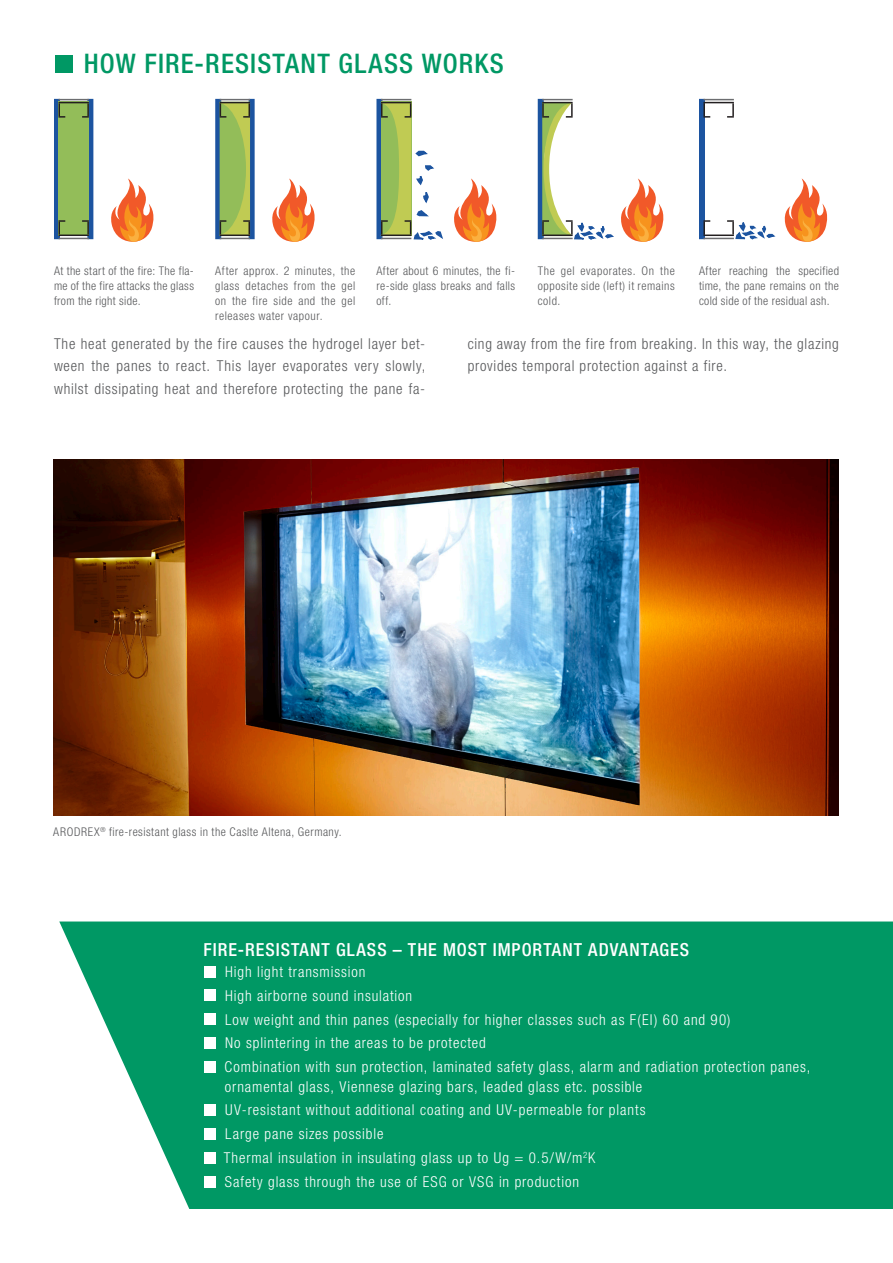
<style>
.page{position:relative;width:893px;height:1263px;background:#fff}
.page>*{position:absolute;margin:0;border:0;box-sizing:border-box;transform-origin:0 0}
.t1{font:500 condensed 27px "Helvetica Neue LT Std";letter-spacing:.045em;color:#009864}
.t2{font:500 condensed 18px "Helvetica Neue LT Std";letter-spacing:.055em;color:#fff}
.t3{font:300 condensed 15px/19.5px "Helvetica Neue LT Std";letter-spacing:.06em;color:#fff}
.t4{font:300 condensed 15px/22.5px "Helvetica Neue LT Std";letter-spacing:.05em;color:#57585a;text-align:justify}
.t5{font:300 condensed 12px/15px "Helvetica Neue LT Std";letter-spacing:.035em;color:#57585a;text-align:justify}
</style>
<div class="page">
<img style="left:53px;top:460px;width:785px;height:356px">
<svg style="left:215px;top:99px;width:6px;height:140px"></svg>
<div style="left:249px;top:99px;width:6px;height:140px;background:#1c54a0"></div>
<div style="left:54px;top:99px;width:6px;height:140px;background:#1c54a0"></div>
<div style="left:87px;top:99px;width:6px;height:140px;background:#1c54a0"></div>
<div style="left:58px;top:102px;width:31px;height:134px;background:#93bd59"></div>
<hr style="left:58px;top:235px;width:31px;height:1px;background:#231f20">
<svg style="left:58px;top:220px;width:7px;height:15px"></svg>
<svg style="left:82px;top:220px;width:7px;height:15px"></svg>
<hr style="left:58px;top:102px;width:31px;height:1px;background:#231f20">
<svg style="left:58px;top:103px;width:7px;height:15px"></svg>
<svg style="left:82px;top:103px;width:7px;height:15px"></svg>
<hr style="left:58px;top:99px;width:31px;height:1px;background:#6c6d70">
<hr style="left:58px;top:238px;width:31px;height:1px;background:#6c6d70">
<svg style="left:220px;top:102px;width:30px;height:134px;background:#9bb954"></svg>
<hr style="left:220px;top:99px;width:30px;height:1px;background:#6c6d70">
<hr style="left:220px;top:238px;width:30px;height:1px;background:#6c6d70">
<div style="left:538px;top:99px;width:6px;height:140px;background:#1c54a0"></div>
<hr style="left:542px;top:99px;width:31px;height:1px;background:#6c6d70">
<div style="left:699px;top:99px;width:6px;height:140px;background:#1c54a0"></div>
<hr style="left:703px;top:235px;width:31px;height:1px;background:#231f20">
<svg style="left:703px;top:220px;width:7px;height:15px"></svg>
<hr style="left:703px;top:102px;width:31px;height:1px;background:#231f20">
<svg style="left:703px;top:103px;width:7px;height:15px"></svg>
<svg style="left:727px;top:103px;width:7px;height:15px"></svg>
<hr style="left:703px;top:99px;width:31px;height:1px;background:#6c6d70">
<hr style="left:703px;top:238px;width:31px;height:1px;background:#6c6d70">
<div style="left:376px;top:99px;width:6px;height:140px;background:#1c54a0"></div>
<hr style="left:381px;top:99px;width:30px;height:1px;background:#6c6d70">
<svg style="left:272px;top:178px;width:43px;height:64px"></svg>
<svg style="left:454px;top:178px;width:43px;height:64px"></svg>
<svg style="left:784px;top:178px;width:44px;height:64px"></svg>
<svg style="left:111px;top:178px;width:43px;height:64px"></svg>
<svg style="left:381px;top:102px;width:62px;height:138px"></svg>
<svg style="left:542px;top:102px;width:122px;height:140px"></svg>
<svg style="left:727px;top:220px;width:49px;height:20px"></svg>
<div style="left:55px;top:55px;width:17px;height:17px;background:#009864"></div>
<svg style="left:59px;top:921px;width:834px;height:288px;background:#14a070"></svg>
<div style="left:204px;top:966px;width:12px;height:12px;background:#fff"></div>
<div style="left:204px;top:989px;width:12px;height:12px;background:#fff"></div>
<div style="left:204px;top:1013px;width:12px;height:12px;background:#fff"></div>
<div style="left:204px;top:1037px;width:12px;height:12px;background:#fff"></div>
<div style="left:204px;top:1061px;width:12px;height:11px;background:#fff"></div>
<div style="left:204px;top:1104px;width:12px;height:11px;background:#fff"></div>
<div style="left:204px;top:1128px;width:12px;height:12px;background:#fff"></div>
<div style="left:204px;top:1152px;width:12px;height:11px;background:#fff"></div>
<div style="left:204px;top:1176px;width:12px;height:11px;background:#fff"></div>
<p class="t1" style="left:84px;top:47px;width:421px">HOW FIRE-RESISTANT GLASS WORKS</p>
<p class="t5" style="left:54px;top:264px;width:141px">At the start of the fire: The fla&shy;me of the fire attacks the glass from the right side.</p>
<p class="t5" style="left:215px;top:264px;width:141px">After approx. 2 minutes, the glass detaches from the gel on the fire side and the gel releases water vapour.</p>
<p class="t5" style="left:538px;top:264px;width:139px">The gel evaporates. On the opposite side (left) it remains cold.</p>
<p class="t5" style="left:699px;top:264px;width:141px">After reaching the specified time, the pane remains on the cold side of the residual ash.</p>
<p class="t5" style="left:376px;top:264px;width:140px">After about 6 minutes, the fi&shy;re-side glass breaks and falls off.</p>
<p class="t4" style="left:54px;top:332px;width:373px">The heat generated by the fire causes the hydrogel layer bet&shy;ween the panes to react. This layer evaporates very slowly, whilst dissipating heat and therefore protecting the pane fa-</p>
<p class="t4" style="left:468px;top:332px;width:373px">cing away from the fire from breaking. In this way, the glazing provides temporal protection against a fire.</p>
<p class="t5" style="left:53px;top:824px;width:290px">ARODREX<sup>®</sup> fire-resistant glass in the Caslte Altena, Germany.</p>
<p class="t2" style="left:203px;top:938px;width:487px">FIRE-RESISTANT GLASS – THE MOST IMPORTANT ADVANTAGES</p>
<p class="t3" style="left:225px;top:962px;width:142px">High light transmission</p>
<p class="t3" style="left:225px;top:986px;width:189px">High airborne sound insulation</p>
<p class="t3" style="left:225px;top:1009px;width:507px">Low weight and thin panes (especially for higher classes such as F(EI) 60 and 90)</p>
<p class="t3" style="left:225px;top:1033px;width:262px">No splintering in the areas to be protected</p>
<p class="t3" style="left:225px;top:1057px;width:587px">Combination with sun protection, laminated safety glass, alarm and radiation protection panes, ornamental glass, Viennese glazing bars, leaded glass etc. possible</p>
<p class="t3" style="left:225px;top:1100px;width:422px">UV-resistant without additional coating and UV-permeable for plants</p>
<p class="t3" style="left:225px;top:1124px;width:160px">Large pane sizes possible</p>
<p class="t3" style="left:224px;top:1148px;width:373px">Thermal insulation in insulating glass up to Ug = 0.5/W/m<sup>2</sup>K</p>
<p class="t3" style="left:225px;top:1171px;width:356px">Safety glass through the use of ESG or VSG in production</p>
</div>
